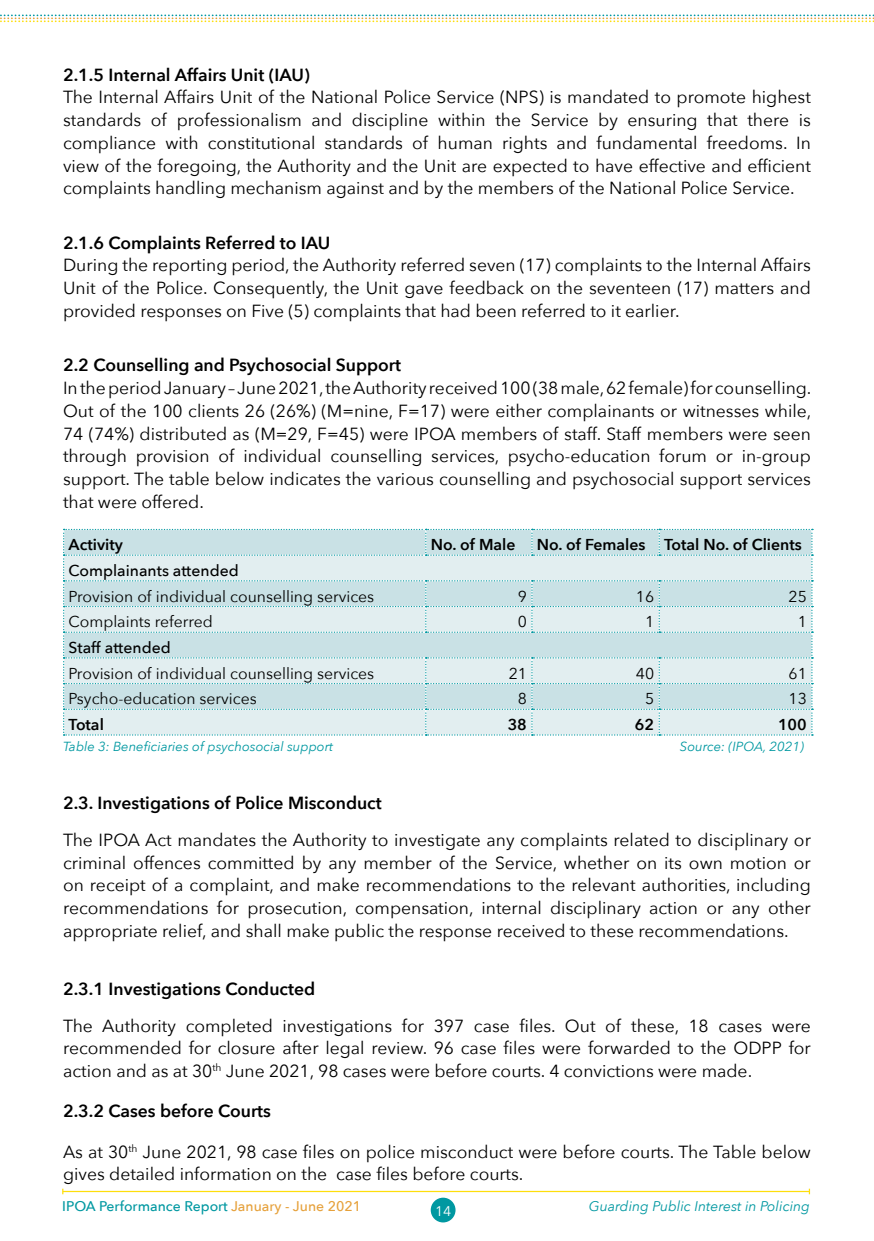
<style>
.page{position:relative;width:874px;height:1241px;background:#fff}
.page>*{position:absolute;margin:0;border:0;box-sizing:border-box;transform-origin:0 0}
.t1{font:17.5px/22.8px "Avenir Next";color:#000;text-align:justify}
.t2{font:600 17.5px "Avenir Next";color:#000}
.t3{font:15.75px "Avenir Next";color:#000}
.t4{font:600 15.75px "Avenir Next";color:#000}
.t5{font:500 15.75px "Avenir Next";color:#000}
.t6{font:500 14px "Avenir Next";color:#0098a1}
.t7{font:italic 14px "Avenir Next";color:#0098a1}
.t8{font:14px "Avenir Next";color:#fff}
.t9{font:italic 13.12px "Avenir Next";color:#0098a1}
.s1{color:#e6a13b}
</style>
<div class="page">
<div style="left:430px;top:1197px;width:25px;height:25px;background:#0098a1;border-radius:50%"></div>
<hr style="left:63px;top:1190px;width:746px;height:1px;background:#fede0c">
<svg style="left:0;top:14px;width:874px;height:8px"></svg>
<svg style="left:63px;top:528px;width:749px;height:207px;background:#d2e6e9"></svg>
<p class="t2" style="left:63px;top:59px;width:248px">2.1.5 Internal Affairs Unit (IAU)</p>
<p class="t1" style="left:63px;top:85px;width:749px">The Internal Affairs Unit of the National Police Service (NPS) is mandated to promote highest standards of professionalism and discipline within the Service by ensuring that there is compliance with constitutional standards of human rights and fundamental freedoms. In view of the foregoing, the Authority and the Unit are expected to have effective and efficient complaints handling mechanism against and by the members of the National Police Service.</p>
<p class="t2" style="left:63px;top:227px;width:269px">2.1.6 Complaints Referred to IAU</p>
<p class="t1" style="left:63px;top:253px;width:749px">During the reporting period, the Authority referred seven (17) complaints to the Internal Affairs Unit of the Police. Consequently, the Unit gave feedback on the seventeen (17) matters and provided responses on Five (5) complaints that had been referred to it earlier.</p>
<p class="t2" style="left:63px;top:350px;width:339px">2.2 Counselling and Psychosocial Support</p>
<p class="t1" style="left:63px;top:376px;width:749px">In the period January – June 2021, the Authority received 100 (38 male, 62 female) for counselling.<br>Out of the 100 clients 26 (26%) (M=nine, F=17) were either complainants or witnesses while, 74 (74%) distributed as (M=29, F=45) were IPOA members of staff. Staff members were seen through provision of individual counselling services, psycho-education forum or in-group support. The table below indicates the various counselling and psychosocial support services that were offered.</p>
<p class="t4" style="left:69px;top:531px;width:56px">Activity</p>
<p class="t4" style="left:430px;top:531px;width:86px">No. of Male</p>
<p class="t4" style="left:536px;top:531px;width:266px">No. of Females Total No. of Clients</p>
<p class="t5" style="left:69px;top:557px;width:171px">Complainants attended</p>
<p class="t3" style="left:69px;top:582px;width:307px">Provision of individual counselling services</p>
<p class="t3" style="left:517px;top:582px;width:11px">9</p>
<p class="t3" style="left:635px;top:582px;width:20px">16</p>
<p class="t3" style="left:788px;top:582px;width:20px">25</p>
<p class="t3" style="left:69px;top:608px;width:146px">Complaints referred</p>
<p class="t3" style="left:517px;top:608px;width:11px">0</p>
<p class="t3" style="left:644px;top:608px;width:11px">1</p>
<p class="t3" style="left:797px;top:608px;width:11px">1</p>
<p class="t5" style="left:69px;top:634px;width:104px">Staff attended</p>
<p class="t3" style="left:69px;top:659px;width:307px">Provision of individual counselling services</p>
<p class="t3" style="left:508px;top:659px;width:20px">21</p>
<p class="t3" style="left:635px;top:659px;width:20px">40</p>
<p class="t3" style="left:788px;top:659px;width:20px">61</p>
<p class="t3" style="left:69px;top:685px;width:189px">Psycho-education services</p>
<p class="t3" style="left:517px;top:685px;width:11px">8</p>
<p class="t3" style="left:644px;top:685px;width:11px">5</p>
<p class="t3" style="left:788px;top:685px;width:20px">13</p>
<p class="t4" style="left:69px;top:711px;width:37px">Total</p>
<p class="t4" style="left:507px;top:711px;width:21px">38</p>
<p class="t4" style="left:634px;top:711px;width:21px">62</p>
<p class="t4" style="left:777px;top:711px;width:30px">100</p>
<p class="t9" style="left:63px;top:735px;width:271px">Table 3: Beneficiaries of psychosocial support</p>
<p class="t9" style="left:679px;top:735px;width:125px">Source: (IPOA, 2021)</p>
<p class="t2" style="left:63px;top:788px;width:320px">2.3. Investigations of Police Misconduct</p>
<p class="t1" style="left:63px;top:827px;width:749px">The IPOA Act mandates the Authority to investigate any complaints related to disciplinary or criminal offences committed by any member of the Service, whether on its own motion or on receipt of a complaint, and make recommendations to the relevant authorities, including recommendations for prosecution, compensation, internal disciplinary action or any other appropriate relief, and shall make public the response received to these recommendations.</p>
<p class="t2" style="left:63px;top:973px;width:253px">2.3.1 Investigations Conducted</p>
<p class="t1" style="left:63px;top:1013px;width:749px">The Authority completed investigations for 397 case files. Out of these, 18 cases were recommended for closure after legal review. 96 case files were forwarded to the ODPP for action and as at 30<sup>th</sup> June 2021, 98 cases were before courts. 4 convictions were made.</p>
<p class="t2" style="left:63px;top:1096px;width:209px">2.3.2 Cases before Courts</p>
<p class="t1" style="left:63px;top:1139px;width:749px">As at 30<sup>th</sup> June 2021, 98 case files on police misconduct were before courts. The Table below gives detailed information on the case files before courts.</p>
<p class="t6" style="left:62px;top:1193px;width:300px">IPOA Performance Report <span class="s1">January - June 2021</span></p>
<p class="t7" style="left:588px;top:1193px;width:222px">Guarding Public Interest in Policing</p>
<p class="t8" style="left:435px;top:1198px;width:18px">14</p>
</div>
